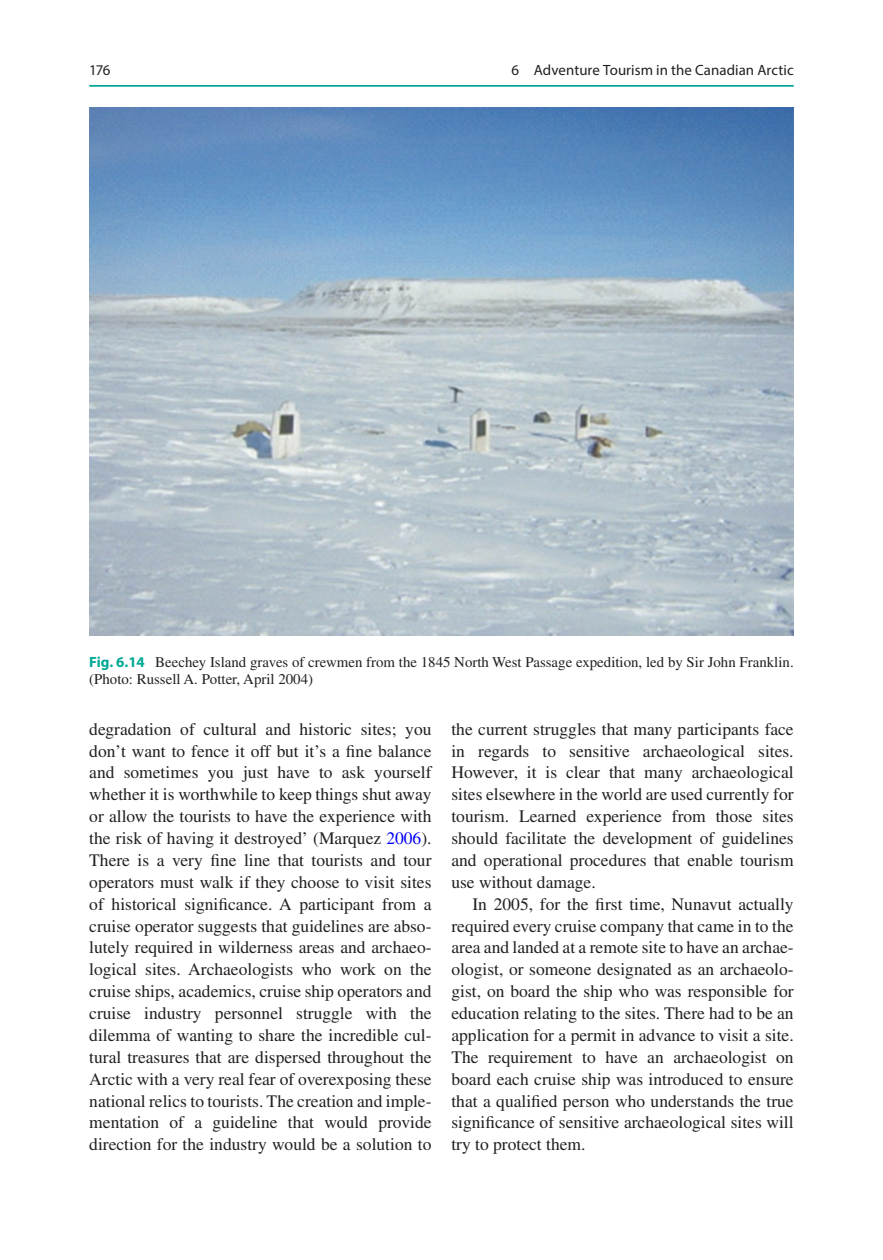
<style>
.page{position:relative;width:883px;height:1260px;background:#fff}
.page>*{position:absolute;margin:0;border:0;box-sizing:border-box;transform-origin:0 0}
.t1{font:17.5px/21.9px "Sdpfkc Times LT Std";color:#231f20;text-align:justify}
.t2{font:14.88px/17.5px "Sdpfkc Times LT Std";color:#231f20}
.t3{font:14.88px "Ppdlmw Myriad Pro";letter-spacing:.005em;color:#231f20}
.t4{font:14.88px "Cnymrk Myriad Pro";color:#231f20}
.s1{font-family:"Xtdgkt Myriad Pro";font-weight:700;color:#00a895}
.s2{color:#0000fa}
</style>
<div class="page">
<img style="left:89px;top:107px;width:705px;height:528px">
<hr style="left:89px;top:85px;width:705px;height:2px;background:#00a895">
<p class="t4" style="left:89px;top:61px;width:23px">176</p>
<p class="t3" style="left:511px;top:61px;width:284px">6 Adventure Tourism in the Canadian Arctic</p>
<p class="t2" style="left:89px;top:653px;width:706px"><span class="s1">Fig. 6.14</span> Beechey Island graves of crewmen from the 1845 North West Passage expedition, led by Sir John Franklin. (Photo: Russell A. Potter, April 2004)</p>
<p class="t1" style="left:89px;top:718px;width:344px">degradation of cultural and historic sites; you don’t want to fence it off but it’s a fine balance and sometimes you just have to ask yourself whether it is worthwhile to keep things shut away or allow the tourists to have the experience with the risk of having it destroyed’ (Marquez <span class="s2">2006</span>).<br>There is a very fine line that tourists and tour operators must walk if they choose to visit sites of historical significance. A participant from a cruise operator suggests that guidelines are abso&shy;lutely required in wilderness areas and archaeo&shy;logical sites. Archaeologists who work on the cruise ships, academics, cruise ship operators and cruise industry personnel struggle with the dilemma of wanting to share the incredible cul&shy;tural treasures that are dispersed throughout the Arctic with a very real fear of overexposing these national relics to tourists. The creation and imple&shy;mentation of a guideline that would provide direction for the industry would be a solution to</p>
<p class="t1" style="left:451px;top:718px;width:344px">the current struggles that many participants face in regards to sensitive archaeological sites.<br>However, it is clear that many archaeological sites elsewhere in the world are used currently for tourism. Learned experience from those sites should facilitate the development of guidelines and operational procedures that enable tourism use without damage.</p>
<p class="t1" style="left:451px;top:893px;width:344px;text-indent:21px">In 2005, for the first time, Nunavut actually required every cruise company that came in to the area and landed at a remote site to have an archae&shy;ologist, or someone designated as an archaeolo&shy;gist, on board the ship who was responsible for education relating to the sites. There had to be an application for a permit in advance to visit a site.<br>The requirement to have an archaeologist on board each cruise ship was introduced to ensure that a qualified person who understands the true significance of sensitive archaeological sites will try to protect them.</p>
</div>
